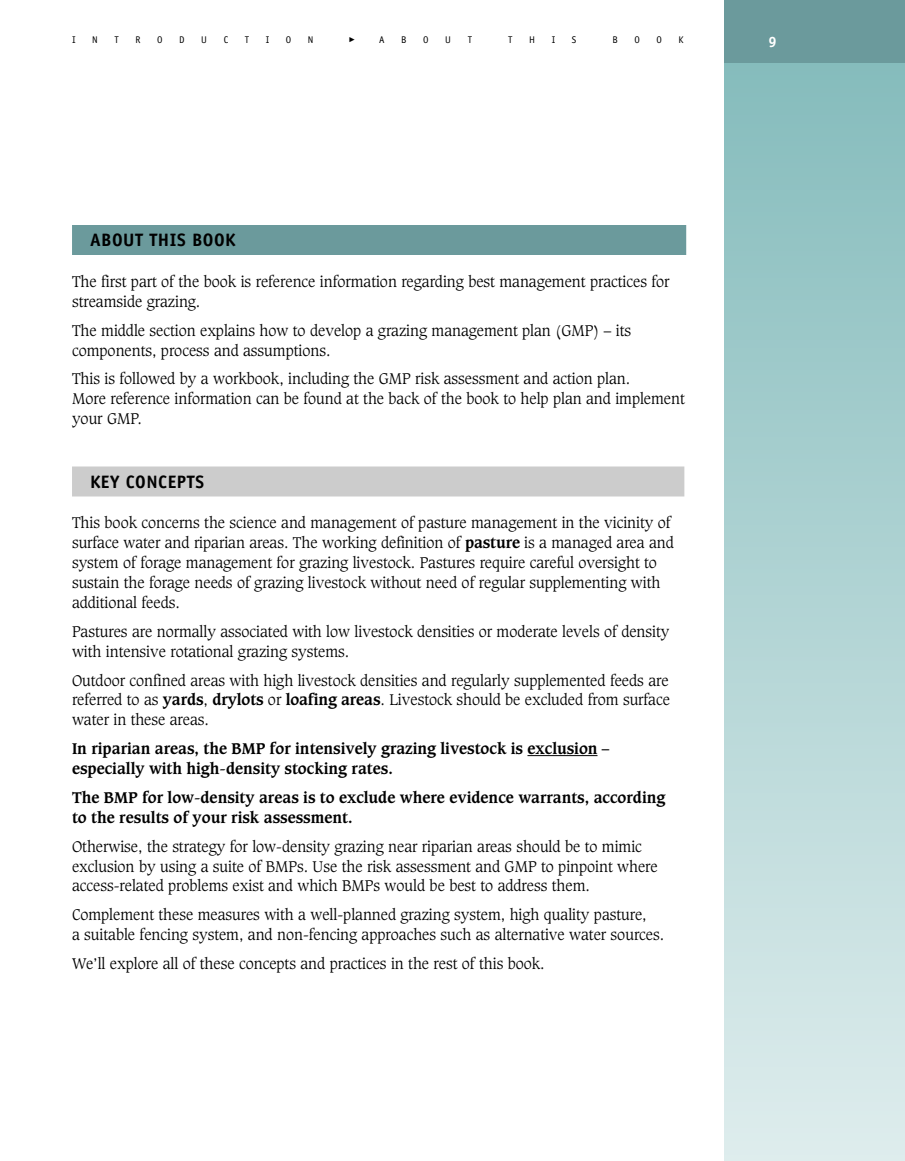
<style>
.page{position:relative;width:905px;height:1161px;background:#fff}
.page>*{position:absolute;margin:0;border:0;box-sizing:border-box;transform-origin:0 0}
.t1{font:700 18px "Officina Sans";letter-spacing:.03em;color:#000}
.t2{font:300 15px/19.8px "Caxton";color:#000}
.t3{font:700 15px/19.8px "Caxton";color:#000}
.t4{font:700 15px "Officina Sans";color:#fff}
.t5{font:9.75px "Officina Sans";color:#000}
.s1{font-weight:700}
</style>
<div class="page">
<div style="left:724px;top:63px;width:180px;height:1098px;background:linear-gradient(to bottom,#85bcbc,#deeded)"></div>
<div style="left:724px;top:0;width:180px;height:63px;background:#6b9a9c"></div>
<div style="left:72px;top:466px;width:612px;height:30px;background:#ccc"></div>
<hr style="left:527px;top:755px;width:70px;height:1px;background:#000">
<div style="left:72px;top:225px;width:614px;height:30px;background:#6b9a9c"></div>
<p class="t5" style="left:72px;top:36px;width:5px">I</p>
<p class="t5" style="left:92px;top:36px;width:7px">N</p>
<p class="t5" style="left:114px;top:36px;width:6px">T</p>
<p class="t5" style="left:135px;top:36px;width:7px">R</p>
<p class="t5" style="left:157px;top:36px;width:7px">O</p>
<p class="t5" style="left:179px;top:36px;width:7px">D</p>
<p class="t5" style="left:201px;top:36px;width:7px">U</p>
<p class="t5" style="left:224px;top:36px;width:6px">C</p>
<p class="t5" style="left:245px;top:36px;width:6px">T</p>
<p class="t5" style="left:266px;top:36px;width:5px">I</p>
<p class="t5" style="left:286px;top:36px;width:7px">O</p>
<p class="t5" style="left:308px;top:36px;width:7px">N</p>
<p class="t5" style="left:379px;top:36px;width:7px">A</p>
<p class="t5" style="left:401px;top:36px;width:7px">B</p>
<p class="t5" style="left:423px;top:36px;width:7px">O</p>
<p class="t5" style="left:445px;top:36px;width:7px">U</p>
<p class="t5" style="left:467px;top:36px;width:6px">T</p>
<p class="t5" style="left:508px;top:36px;width:6px">T</p>
<p class="t5" style="left:529px;top:36px;width:7px">H</p>
<p class="t5" style="left:551px;top:36px;width:5px">I</p>
<p class="t5" style="left:571px;top:36px;width:6px">S</p>
<p class="t5" style="left:612px;top:36px;width:7px">B</p>
<p class="t5" style="left:634px;top:36px;width:7px">O</p>
<p class="t5" style="left:656px;top:36px;width:7px">O</p>
<p class="t5" style="left:678px;top:36px;width:7px">K</p>
<p class="t1" style="left:90px;top:233px;width:147px">ABOUT THIS BOOK</p>
<p class="t2" style="left:72px;top:273px;width:599px">The first part of the book is reference information regarding best management practices for streamside grazing.</p>
<p class="t2" style="left:72px;top:321px;width:560px">The middle section explains how to develop a grazing management plan (GMP) – its components, process and assumptions.</p>
<p class="t2" style="left:72px;top:370px;width:614px">This is followed by a workbook, including the GMP risk assessment and action plan.<br>More reference information can be found at the back of the book to help plan and implement your GMP.</p>
<p class="t1" style="left:90px;top:475px;width:115px">KEY CONCEPTS</p>
<p class="t2" style="left:72px;top:514px;width:603px">This book concerns the science and management of pasture management in the vicinity of surface water and riparian areas. The working definition of <span class="s1">pasture</span> is a managed area and system of forage management for grazing livestock. Pastures require careful oversight to sustain the forage needs of grazing livestock without need of regular supplementing with additional feeds.</p>
<p class="t2" style="left:72px;top:623px;width:599px">Pastures are normally associated with low livestock densities or moderate levels of density with intensive rotational grazing systems.</p>
<p class="t2" style="left:72px;top:671px;width:599px;text-align:justify">Outdoor confined areas with high livestock densities and regularly supplemented feeds are referred to as <span class="s1">yards</span>, <span class="s1">drylots</span> or <span class="s1">loafing areas</span>. Livestock should be excluded from surface water in these areas.</p>
<p class="t3" style="left:72px;top:740px;width:539px">In riparian areas, the BMP for intensively grazing livestock is exclusion – especially with high-density stocking rates.</p>
<p class="t3" style="left:72px;top:789px;width:595px">The BMP for low-density areas is to exclude where evidence warrants, according to the results of your risk assessment.</p>
<p class="t2" style="left:72px;top:837px;width:587px">Otherwise, the strategy for low-density grazing near riparian areas should be to mimic exclusion by using a suite of BMPs. Use the risk assessment and GMP to pinpoint where access-related problems exist and which BMPs would be best to address them.</p>
<p class="t2" style="left:72px;top:906px;width:593px">Complement these measures with a well-planned grazing system, high quality pasture,<br>a suitable fencing system, and non-fencing approaches such as alternative water sources.</p>
<p class="t2" style="left:72px;top:955px;width:474px">We’ll explore all of these concepts and practices in the rest of this book.</p>
<p class="t4" style="left:768px;top:36px;width:10px">9</p>
</div>
